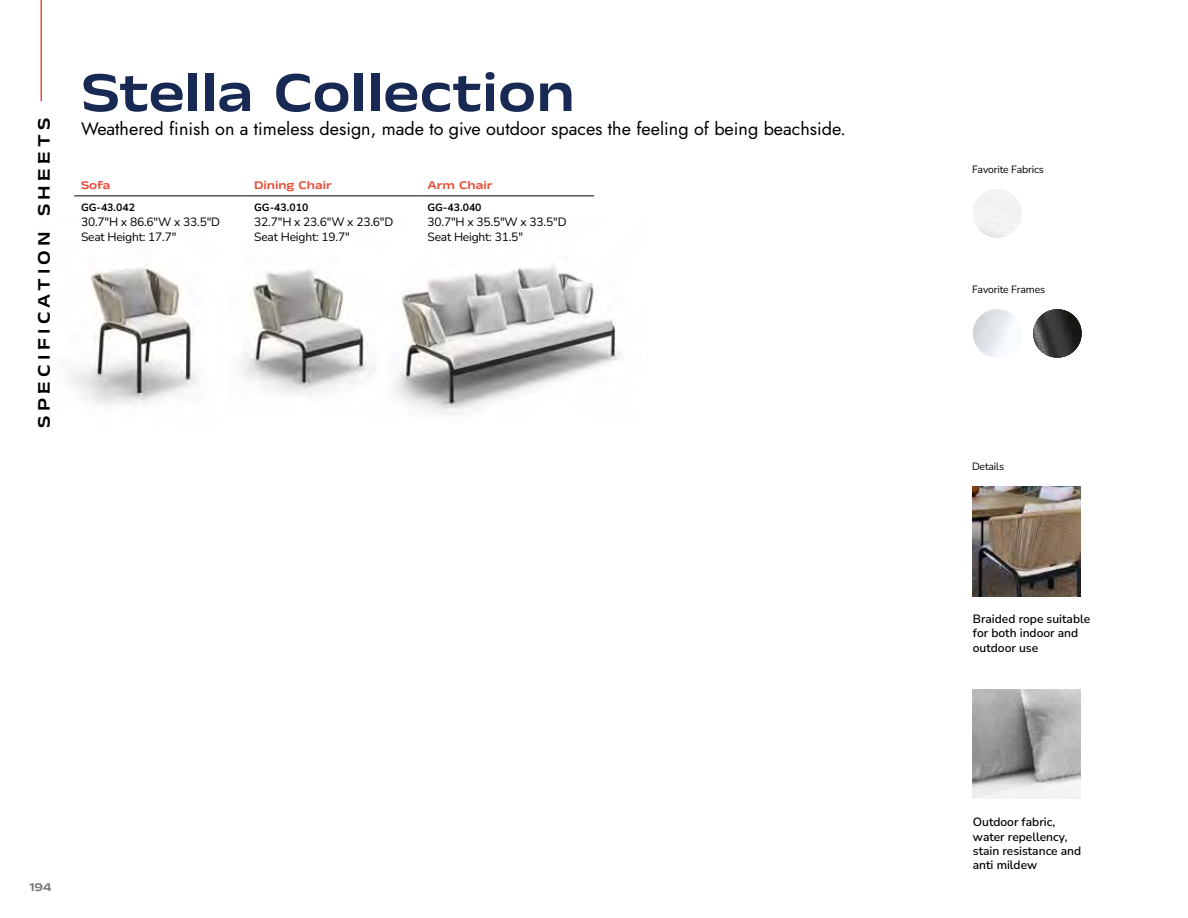
<style>
.page{position:relative;width:1188px;height:918px;background:#fff}
.page>*{position:absolute;margin:0;border:0;box-sizing:border-box;transform-origin:0 0}
.t1{font:500 57px "Anek Tamil";color:#182a54}
.t2{font:18px "Jost";color:#000}
.t3{font:500 18px "Anek Tamil";letter-spacing:.24em;color:#000}
.t4{font:200 12px/14.4px "Nunito Sans 12 pt";color:#000}
.t5{font:500 12px "Anek Tamil";color:#e74e39}
.t6{font:500 12px "Anek Tamil";color:#767576}
.t7{font:200 10.5px "Nunito Sans 12 pt";letter-spacing:-.015em;color:#000}
</style>
<div class="page">
<hr style="left:40px;top:0;width:2px;height:101px;background:#e74e39">
<img style="left:393px;top:265px;width:228px;height:150px">
<img style="left:70px;top:265px;width:128px;height:140px">
<img style="left:239px;top:268px;width:138px;height:128px">
<img style="left:973px;top:309px;width:48px;height:49px;border-radius:24px">
<img style="left:1033px;top:309px;width:49px;height:49px;border-radius:24px">
<img style="left:973px;top:690px;width:108px;height:109px">
<img style="left:973px;top:487px;width:108px;height:109px">
<hr style="left:74px;top:195px;width:174px;height:1px;background:#000">
<hr style="left:248px;top:195px;width:173px;height:1px;background:#000">
<hr style="left:421px;top:195px;width:173px;height:1px;background:#000">
<h2 class="t3" style="left:32px;top:428px;width:312px;rotate:-90deg">SPECIFICATION SHEETS</h2>
<h1 class="t1" style="left:81px;top:56px;width:496px">Stella Collection</h1>
<h2 class="t2" style="left:81px;top:116px;width:766px">Weathered finish on a timeless design, made to give outdoor spaces the feeling of being beachside.</h2>
<p class="t5" style="left:81px;top:177px;width:31px">Sofa</p>
<p class="t7" style="left:81px;top:200px;width:56px">GG-43.042</p>
<p class="t4" style="left:81px;top:214px;width:141px;line-height:15px">30.7"H x 86.6"W x 33.5"D<br>Seat Height: 17.7"</p>
<p class="t5" style="left:254px;top:177px;width:79px">Dining Chair</p>
<p class="t7" style="left:254px;top:200px;width:56px">GG-43.010</p>
<p class="t4" style="left:254px;top:214px;width:141px;line-height:15px">32.7"H x 23.6"W x 23.6"D<br>Seat Height: 19.7"</p>
<p class="t5" style="left:428px;top:177px;width:66px">Arm Chair</p>
<p class="t7" style="left:428px;top:200px;width:56px">GG-43.040</p>
<p class="t4" style="left:428px;top:214px;width:141px;line-height:15px">30.7"H x 35.5"W x 33.5"D<br>Seat Height: 31.5"</p>
<p class="t6" style="left:29px;top:879px;width:24px">194</p>
<p class="t7" style="left:972px;top:162px;width:73px">Favorite Fabrics</p>
<p class="t7" style="left:972px;top:282px;width:75px">Favorite Frames</p>
<p class="t7" style="left:972px;top:459px;width:34px">Details</p>
<p class="t4" style="left:973px;top:611px;width:119px">Braided rope suitable for both indoor and outdoor use</p>
<p class="t4" style="left:973px;top:814px;width:110px">Outdoor fabric, water repellency, stain resistance and anti mildew</p>
</div>
